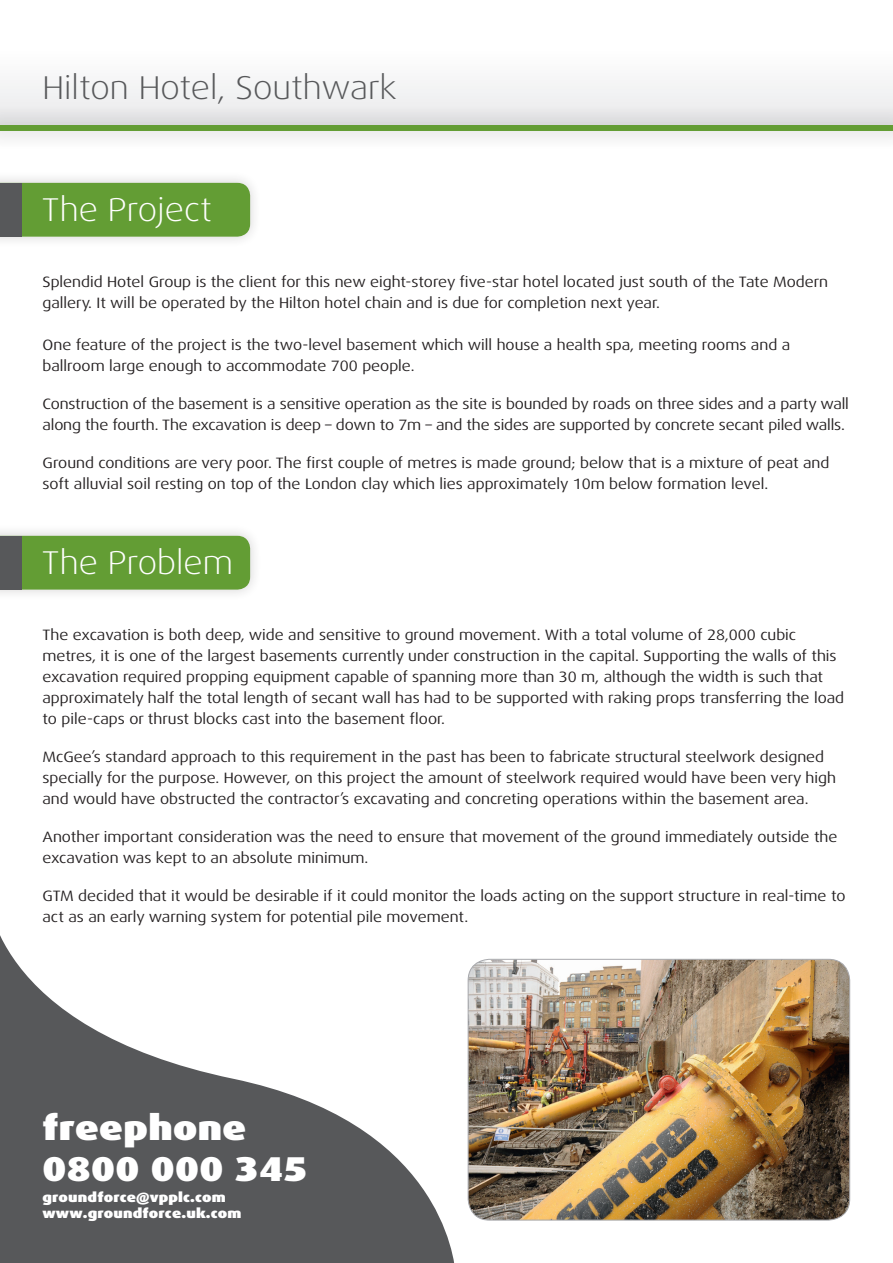
<style>
.page{position:relative;width:893px;height:1263px;background:#fff}
.page>*{position:absolute;margin:0;border:0;box-sizing:border-box;transform-origin:0 0}
.t1{font:900 expanded 34.5px/40.5px "Dax OT";letter-spacing:.01em;color:#fff}
.t2{font:300 expanded 33px "Dax OT";color:#57585a}
.t3{font:300 expanded 33px "Dax OT";color:#fff}
.t4{font:expanded 15px/21px "Dax OT";color:#231f20}
.t5{font:900 expanded 13.5px/16.5px "Dax OT";letter-spacing:.01em;color:#fff}
</style>
<div class="page">
<div style="left:0;top:171px;width:262px;height:78px;background:#231f20;opacity:.2"></div>
<div style="left:21px;top:183px;width:229px;height:54px;background:#639d34"></div>
<div style="left:0;top:183px;width:21px;height:54px;background:#57585a"></div>
<svg style="left:0;top:935px;width:454px;height:328px;fill:#57585a"></svg>
<div style="left:0;top:0;width:893px;height:125px;background:linear-gradient(to right,#fafafb,#fafafb)"></div>
<div style="left:0;top:106px;width:893px;height:45px;background:#231f20;opacity:.4"></div>
<div style="left:0;top:125px;width:893px;height:6px;background:#639d34"></div>
<div style="left:0;top:524px;width:262px;height:77px;background:#231f20;opacity:.2"></div>
<div style="left:0;top:536px;width:250px;height:54px;background:#639d34"></div>
<div style="left:0;top:536px;width:21px;height:53px;background:#57585a"></div>
<img style="left:468px;top:959px;width:382px;height:261px">
<div style="left:468px;top:959px;width:382px;height:261px;border:1px solid #a8a9ad;border-radius:21px"></div>
<h2 class="t2" style="left:43px;top:67px;width:355px">Hilton Hotel, Southwark</h2>
<h2 class="t3" style="left:42px;top:189px;width:171px">The Project</h2>
<p class="t4" style="left:43px;top:272px;width:787px">Splendid Hotel Group is the client for this new eight-storey five-star hotel located just south of the Tate Modern gallery. It will be operated by the Hilton hotel chain and is due for completion next year.</p>
<p class="t4" style="left:43px;top:335px;width:749px">One feature of the project is the two-level basement which will house a health spa, meeting rooms and a ballroom large enough to accommodate 700 people.</p>
<p class="t4" style="left:43px;top:394px;width:808px">Construction of the basement is a sensitive operation as the site is bounded by roads on three sides and a party wall along the fourth. The excavation is deep – down to 7m – and the sides are supported by concrete secant piled walls.</p>
<p class="t4" style="left:43px;top:453px;width:788px">Ground conditions are very poor. The first couple of metres is made ground; below that is a mixture of peat and soft alluvial soil resting on top of the London clay which lies approximately 10m below formation level.</p>
<h2 class="t3" style="left:42px;top:542px;width:192px">The Problem</h2>
<p class="t4" style="left:43px;top:625px;width:803px">The excavation is both deep, wide and sensitive to ground movement. With a total volume of 28,000 cubic metres, it is one of the largest basements currently under construction in the capital. Supporting the walls of this excavation required propping equipment capable of spanning more than 30 m, although the width is such that approximately half the total length of secant wall has had to be supported with raking props transferring the load to pile-caps or thrust blocks cast into the basement floor.</p>
<p class="t4" style="left:43px;top:747px;width:795px">McGee’s standard approach to this requirement in the past has been to fabricate structural steelwork designed specially for the purpose. However, on this project the amount of steelwork required would have been very high and would have obstructed the contractor’s excavating and concreting operations within the basement area.</p>
<p class="t4" style="left:43px;top:827px;width:796px">Another important consideration was the need to ensure that movement of the ground immediately outside the excavation was kept to an absolute minimum.</p>
<p class="t4" style="left:43px;top:886px;width:804px">GTM decided that it would be desirable if it could monitor the loads acting on the support structure in real-time to act as an early warning system for potential pile movement.</p>
<h1 class="t1" style="left:43px;top:1108px;width:266px">freephone<br>0800 000 345</h1>
<p class="t5" style="left:43px;top:1189px;width:200px">groundforce@vpplc.com www.groundforce.uk.com</p>
</div>
